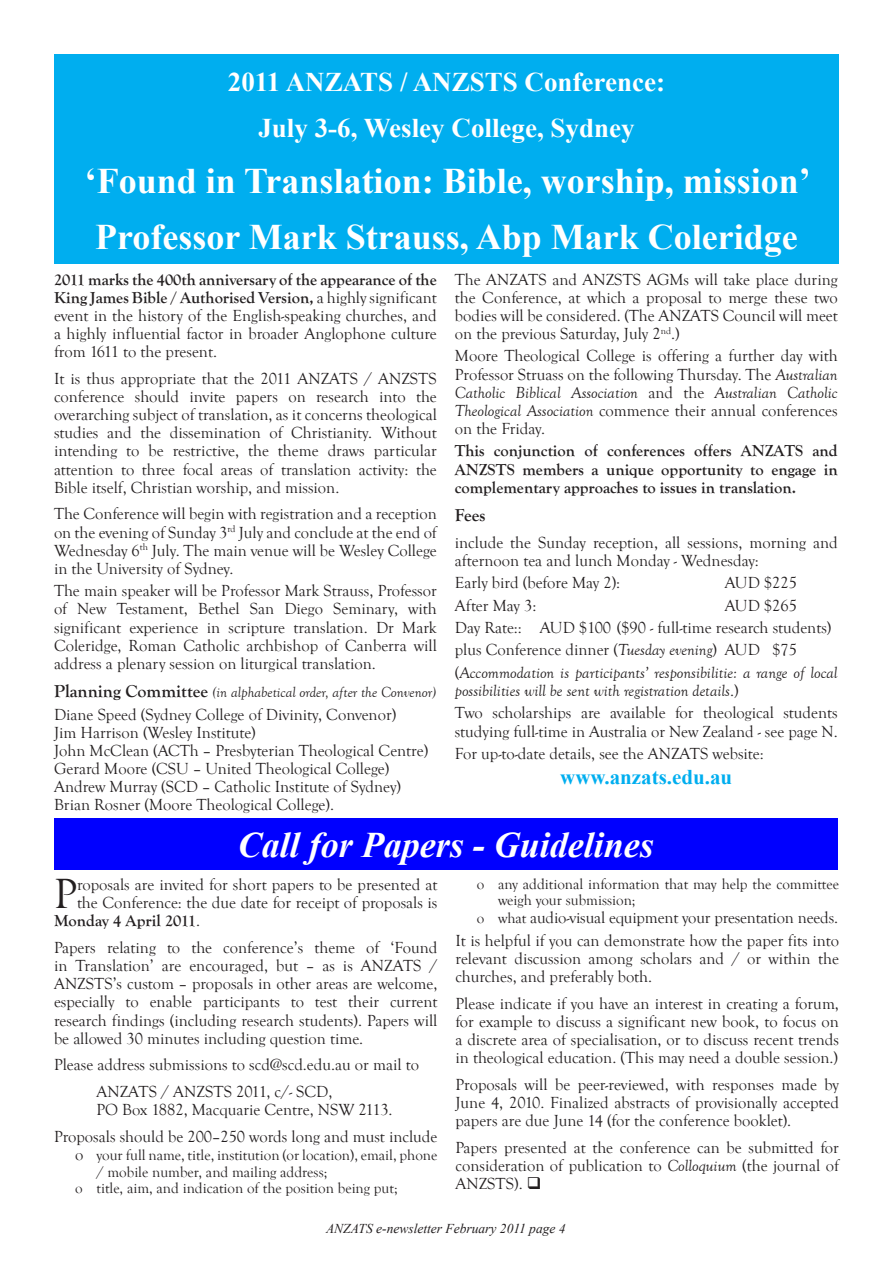
<style>
.page{position:relative;width:893px;height:1263px;background:#fff}
.page>*{position:absolute;margin:0;border:0;box-sizing:border-box;transform-origin:0 0}
.Article_text{font:43.5px "Goudy Old Style T";color:#231f20}
.Heading_1{font:700 36px "Times New Roman";color:#fff}
.Heading_2{font:italic 700 36px "Times New Roman";color:#fff}
.Heading_1-2{font:700 27px "Times New Roman";color:#fff}
.t1{font:700 21px "Times New Roman";color:#00aeef}
.Subhead{font:700 18px "Goudy Old Style T";color:#231f20}
.Article_text-2{font:16.5px/18.1px "Goudy Old Style T";color:#231f20;text-align:justify}
.Article_text-3{font:700 16.5px/18.1px "Goudy Old Style T";color:#231f20;text-align:justify}
.Article_text-4{font:italic 16.5px/18.1px "Goudy Old Style T";color:#231f20}
.Article_text-5{font:15px/16.5px "Goudy Old Style T";color:#231f20}
.Subhead-2{font:italic 15px "Goudy Old Style T";color:#231f20}
.t2{font:italic 13.5px "Times New Roman";color:#231f20}
.s1{font-weight:700}
.s2{font-weight:700;font-style:normal;font-size:18px}
.s3{font-style:italic}
.s4{font-style:normal}
.s5{font-weight:400}
.s6{font-size:16.5px}
.s7{font-size:15px}
</style>
<div class="page">
<div style="left:54px;top:54px;width:785px;height:210px;background:#00aeef"></div>
<div style="left:54px;top:818px;width:784px;height:52px;background:#00f"></div>
<p class="Heading_1-2" style="left:228px;top:64px;width:439px">2011 ANZATS / ANZSTS Conference:</p>
<p class="Heading_1-2" style="left:258px;top:109px;width:378px">July 3-6, Wesley College, Sydney</p>
<p class="Heading_1" style="left:85px;top:156px;width:727px">‘Found in Translation: Bible, worship, mission’</p>
<p class="Heading_1" style="left:95px;top:212px;width:704px">Professor Mark Strauss, Abp Mark Coleridge</p>
<p class="Article_text-2" style="left:54px;top:270px;width:384px"><span class="s1">2011 marks the 400th anniversary of the appearance of the King James Bible / Authorised Version,</span> a highly significant event in the history of the English-speaking churches, and a highly influential factor in broader Anglophone culture from 1611 to the present.</p>
<p class="Article_text-2" style="left:54px;top:370px;width:384px">It is thus appropriate that the 2011 ANZATS / ANZSTS conference should invite papers on research into the overarching subject of translation, as it concerns theological studies and the dissemination of Christianity. Without intending to be restrictive, the theme draws particular attention to three focal areas of translation activity: the Bible itself, Christian worship, and mission.</p>
<p class="Article_text-2" style="left:54px;top:505px;width:384px">The Conference will begin with registration and a reception on the evening of Sunday 3<sup>rd</sup> July and conclude at the end of Wednesday 6<sup>th</sup> July. The main venue will be Wesley College in the University of Sydney.</p>
<p class="Article_text-2" style="left:54px;top:582px;width:384px">The main speaker will be Professor Mark Strauss, Professor of New Testament, Bethel San Diego Seminary, with significant experience in scripture translation. Dr Mark Coleridge, Roman Catholic archbishop of Canberra will address a plenary session on liturgical translation.</p>
<p class="Subhead-2" style="left:54px;top:684px;width:384px"><span class="s2">Planning Committee</span> (in alphabetical order, after the Convenor)</p>
<p class="Article_text-2" style="left:54px;top:705px;width:344px">Diane Speed (Sydney College of Divinity, Convenor)</p>
<p class="Article_text-2" style="left:54px;top:724px;width:203px">Jim Harrison (Wesley Institute)</p>
<p class="Article_text-2" style="left:54px;top:742px;width:376px">John McClean (ACTh – Presbyterian Theological Centre)</p>
<p class="Article_text-2" style="left:54px;top:760px;width:337px">Gerard Moore (CSU – United Theological College)</p>
<p class="Article_text-2" style="left:54px;top:778px;width:349px">Andrew Murray (SCD – Catholic Institute of Sydney)</p>
<p class="Article_text-2" style="left:54px;top:796px;width:282px">Brian Rosner (Moore Theological College).</p>
<p class="Article_text-2" style="left:455px;top:270px;width:384px">The ANZATS and ANZSTS AGMs will take place during the Conference, at which a proposal to merge these two bodies will be considered. (The ANZATS Council will meet on the previous Saturday, July 2<sup>nd</sup>.)</p>
<p class="Article_text-2" style="left:455px;top:347px;width:384px">Moore Theological College is offering a further day with Professor Struass on the following Thursday. The <span class="s3">Australian Catholic Biblical Association</span> and the <span class="s3">Australian Catholic Theological Association</span> commence their annual conferences on the Friday.</p>
<p class="Article_text-3" style="left:455px;top:442px;width:384px">This conjunction of conferences offers ANZATS and ANZSTS members a unique opportunity to engage in complementary approaches to issues in translation.</p>
<p class="Subhead" style="left:455px;top:505px;width:32px">Fees</p>
<p class="Article_text-2" style="left:455px;top:534px;width:384px">include the Sunday reception, all sessions, morning and afternoon tea and lunch Monday - Wednesday:</p>
<p class="Article_text-2" style="left:455px;top:574px;width:167px">Early bird (before May 2):</p>
<p class="Article_text-2" style="left:725px;top:574px;width:74px">AUD $225</p>
<p class="Article_text-2" style="left:455px;top:596px;width:83px">After May 3:</p>
<p class="Article_text-2" style="left:725px;top:596px;width:74px">AUD $265</p>
<p class="Article_text-2" style="left:455px;top:619px;width:378px">Day Rate:: AUD $100 ($90 - full-time research students)</p>
<p class="Article_text-2" style="left:455px;top:641px;width:344px">plus Conference dinner (<span class="s3">Tuesday evening</span>) AUD $75</p>
<p class="Article_text-4" style="left:455px;top:664px;width:384px"><span class="s4">(</span>Accommodation is participants’ responsibilitie: a range of local possibilities will be sent with registration details<span class="s4">.)</span></p>
<p class="Article_text-2" style="left:455px;top:704px;width:384px">Two scholarships are available for theological students studying full-time in Australia or New Zealand - see page N.</p>
<p class="Article_text-2" style="left:455px;top:745px;width:310px">For up-to-date details, see the ANZATS website:</p>
<p class="t1" style="left:560px;top:763px;width:174px">www.anzats.edu.au</p>
<p class="Heading_2" style="left:238px;top:819px;width:418px">Call for Papers - Guidelines</p>
<p class="Article_text" style="left:54px;top:870px;width:24px">P</p>
<p class="Article_text-2" style="left:77px;top:876px;width:362px">roposals are invited for short papers to be presented at</p>
<p class="Article_text-2" style="left:77px;top:894px;width:362px">the Conference: the due date for receipt of proposals is</p>
<p class="Article_text-3" style="left:54px;top:912px;width:148px">Monday 4 April 2011<span class="s5">.</span></p>
<p class="Article_text-2" style="left:54px;top:939px;width:385px">Papers relating to the conference’s theme of ‘Found in Translation’ are encouraged, but – as is ANZATS / ANZSTS’s custom – proposals in other areas are welcome, especially to enable participants to test their current research findings (including research students). Papers will be allowed 30 minutes including question time.</p>
<p class="Article_text-2" style="left:54px;top:1056px;width:366px">Please address submissions to scd@scd.edu.au or mail to</p>
<p class="Article_text-2" style="left:97px;top:1083px;width:298px">ANZATS / ANZSTS 2011, c/- SCD,<br>PO Box 1882, Macquarie Centre, NSW 2113.</p>
<p class="Article_text-2" style="left:54px;top:1128px;width:385px">Proposals should be 200–250 words long and must include</p>
<p class="Article_text-5" style="left:97px;top:1147px;width:342px;text-indent:-21px"><span class="s6">o</span> your full name, title, institution (or location), email, phone / mobile number, and mailing address;</p>
<p class="Article_text-5" style="left:75px;top:1180px;width:324px">o title, aim, and indication of the position being put;</p>
<p class="Article_text-5" style="left:498px;top:876px;width:342px;text-indent:-21px">o any additional information that may help the committee weigh your submission;</p>
<p class="Article_text-2" style="left:477px;top:909px;width:363px"><span class="s7">o what</span> audio-visual equipment your presentation needs.</p>
<p class="Article_text-2" style="left:455px;top:932px;width:385px">It is helpful if you can demonstrate how the paper fits into relevant discussion among scholars and / or within the churches, and preferably both.</p>
<p class="Article_text-2" style="left:455px;top:995px;width:385px">Please indicate if you have an interest in creating a forum, for example to discuss a significant new book, to focus on a discrete area of specialisation, or to discuss recent trends in theological education. (This may need a double session.)</p>
<p class="Article_text-2" style="left:455px;top:1076px;width:385px">Proposals will be peer-reviewed, with responses made by June 4, 2010. Finalized abstracts of provisionally accepted papers are due June 14 (for the conference booklet).</p>
<p class="Article_text-2" style="left:455px;top:1139px;width:385px">Papers presented at the conference can be submitted for consideration of publication to <span class="s3">Colloquium</span> (the journal of ANZSTS). ❑</p>
<p class="t2" style="left:326px;top:1220px;width:241px">ANZATS e-newsletter February 2011 page 4</p>
</div>
